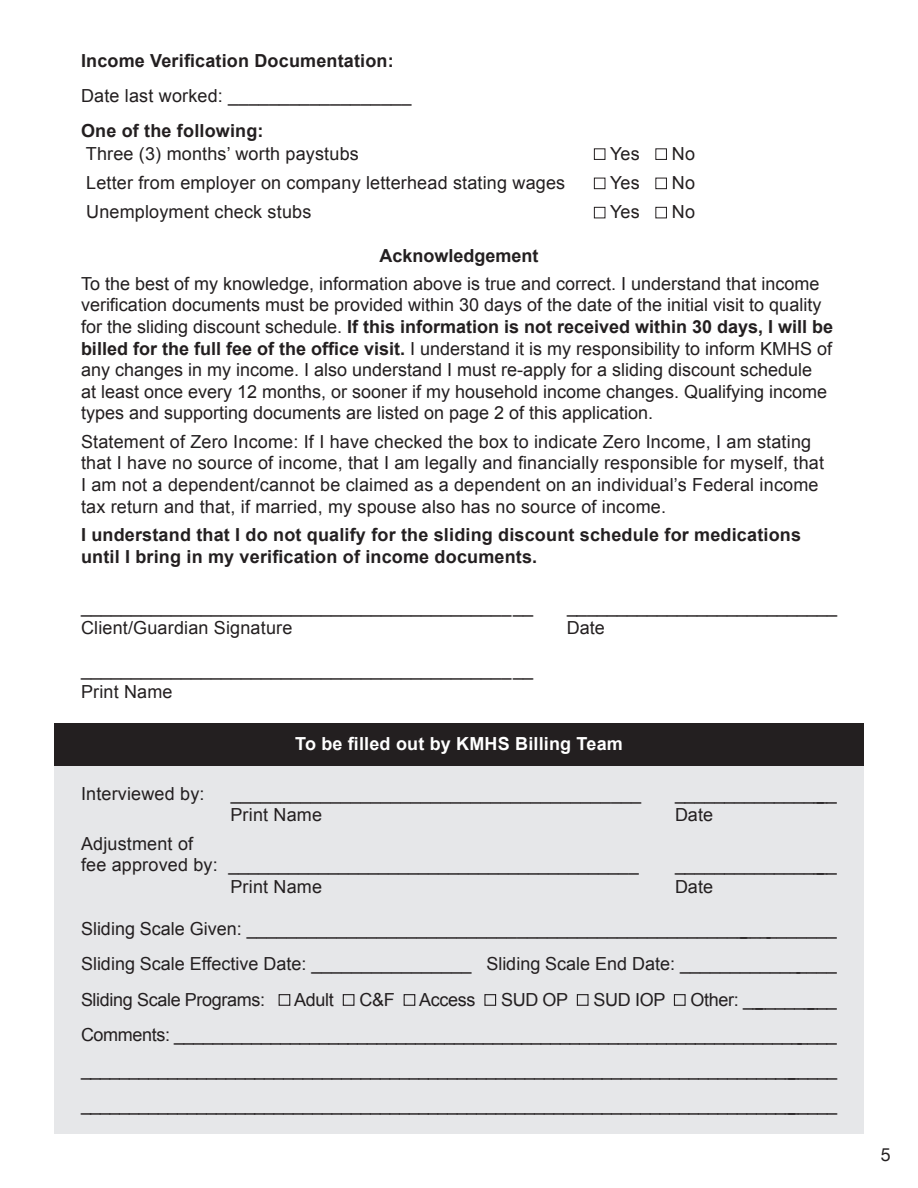
<style>
.page{position:relative;width:918px;height:1188px;background:#fff}
.page>*{position:absolute;margin:0;border:0;box-sizing:border-box;transform-origin:0 0}
.t1{font:18px/21.6px "Arial";color:#231f20}
.t2{font:700 18px/21.6px "Arial";letter-spacing:.01em;color:#231f20}
.t3{font:18px "Arial";letter-spacing:-.02em;color:#231f20}
.t4{font:700 18px "Arial";letter-spacing:.01em;color:#fff}
.t5{font:18px "Helvetica Neue";color:#231f20}
.s1{font-weight:700}
</style>
<div class="page">
<div style="left:54px;top:731px;width:810px;height:402px;background:#e6e7e9"></div>
<div style="left:54px;top:723px;width:810px;height:43px;background:#231f20"></div>
<div style="left:594px;top:148px;width:11px;height:12px;border:1px solid #231f20"></div>
<div style="left:655px;top:148px;width:12px;height:12px;border:1px solid #231f20"></div>
<div style="left:594px;top:178px;width:11px;height:11px;border:1px solid #231f20"></div>
<div style="left:655px;top:178px;width:12px;height:11px;border:1px solid #231f20"></div>
<div style="left:594px;top:207px;width:11px;height:11px;border:1px solid #231f20"></div>
<div style="left:655px;top:207px;width:12px;height:11px;border:1px solid #231f20"></div>
<div style="left:279px;top:994px;width:11px;height:12px;border:1px solid #231f20"></div>
<div style="left:343px;top:994px;width:11px;height:12px;border:1px solid #231f20"></div>
<div style="left:404px;top:994px;width:11px;height:12px;border:1px solid #231f20"></div>
<div style="left:484px;top:994px;width:12px;height:12px;border:1px solid #231f20"></div>
<div style="left:577px;top:994px;width:12px;height:12px;border:1px solid #231f20"></div>
<div style="left:674px;top:994px;width:12px;height:12px;border:1px solid #231f20"></div>
<p class="t2" style="left:81px;top:51px;width:314px">Income Verification Documentation:</p>
<p class="t1" style="left:81px;top:85px;width:332px">Date last worked: __________________</p>
<p class="t2" style="left:81px;top:121px;width:184px">One of the following:</p>
<p class="t1" style="left:86px;top:143px;width:275px">Three (3) months’ worth paystubs</p>
<p class="t1" style="left:610px;top:143px;width:31px">Yes</p>
<p class="t1" style="left:672px;top:143px;width:25px">No</p>
<p class="t1" style="left:86px;top:172px;width:481px">Letter from employer on company letterhead stating wages</p>
<p class="t1" style="left:610px;top:172px;width:31px">Yes</p>
<p class="t1" style="left:672px;top:172px;width:25px">No</p>
<p class="t1" style="left:86px;top:201px;width:227px">Unemployment check stubs</p>
<p class="t1" style="left:610px;top:201px;width:31px">Yes</p>
<p class="t1" style="left:672px;top:201px;width:25px">No</p>
<p class="t2" style="left:379px;top:245px;width:161px">Acknowledgement</p>
<p class="t1" style="left:81px;top:273px;width:754px">To the best of my knowledge, information above is true and correct. I understand that income verification documents must be provided within 30 days of the date of the initial visit to quality for the sliding discount schedule. <span class="s1">If this information is not received within 30 days, I will be billed for the full fee of the office visit.</span> I understand it is my responsibility to inform KMHS of any changes in my income. I also understand I must re-apply for a sliding discount schedule<br>at least once every 12 months, or sooner if my household income changes. Qualifying income types and supporting documents are listed on page 2 of this application.</p>
<p class="t1" style="left:81px;top:431px;width:745px">Statement of Zero Income: If I have checked the box to indicate Zero Income, I am stating that I have no source of income, that I am legally and financially responsible for myself, that I am not a dependent/cannot be claimed as a dependent on an individual’s Federal income tax return and that, if married, my spouse also has no source of income.</p>
<p class="t2" style="left:81px;top:524px;width:722px">I understand that I do not qualify for the sliding discount schedule for medications until I bring in my verification of income documents.</p>
<p class="t1" style="left:81px;top:596px;width:454px">_____________________________________________</p>
<p class="t1" style="left:567px;top:596px;width:272px">___________________________</p>
<p class="t1" style="left:81px;top:617px;width:213px">Client/Guardian Signature</p>
<p class="t1" style="left:567px;top:617px;width:40px">Date</p>
<p class="t1" style="left:81px;top:659px;width:454px">_____________________________________________</p>
<p class="t1" style="left:81px;top:681px;width:93px">Print Name</p>
<p class="t4" style="left:295px;top:732px;width:329px">To be filled out by KMHS Billing Team</p>
<p class="t1" style="left:81px;top:783px;width:125px">Interviewed by:</p>
<p class="t1" style="left:231px;top:783px;width:412px">_________________________________________</p>
<p class="t1" style="left:675px;top:783px;width:163px">_________________</p>
<p class="t1" style="left:230px;top:804px;width:93px">Print Name</p>
<p class="t1" style="left:675px;top:804px;width:40px">Date</p>
<p class="t1" style="left:81px;top:833px;width:114px">Adjustment of</p>
<p class="t1" style="left:81px;top:854px;width:559px">fee approved by: _________________________________________</p>
<p class="t1" style="left:675px;top:854px;width:163px">_________________</p>
<p class="t1" style="left:230px;top:876px;width:93px">Print Name</p>
<p class="t1" style="left:675px;top:876px;width:40px">Date</p>
<p class="t1" style="left:81px;top:918px;width:757px">Sliding Scale Given: ____________________________________________________________</p>
<p class="t1" style="left:81px;top:953px;width:758px">Sliding Scale Effective Date: ________________ Sliding Scale End Date: ________________</p>
<p class="t3" style="left:81px;top:988px;width:186px">Sliding Scale Programs:</p>
<p class="t1" style="left:294px;top:989px;width:41px">Adult</p>
<p class="t1" style="left:359px;top:989px;width:37px">C&amp;F</p>
<p class="t1" style="left:419px;top:989px;width:58px">Access</p>
<p class="t1" style="left:501px;top:989px;width:69px">SUD OP</p>
<p class="t1" style="left:594px;top:989px;width:73px">SUD IOP</p>
<p class="t1" style="left:691px;top:989px;width:148px">Other: ___________</p>
<p class="t3" style="left:81px;top:1023px;width:757px">Comments: _____________________________________________________________________</p>
<p class="t1" style="left:81px;top:1059px;width:758px">_______________________________________________________________________________</p>
<p class="t1" style="left:81px;top:1094px;width:758px">_______________________________________________________________________________</p>
<p class="t5" style="left:881px;top:1142px;width:12px">5</p>
</div>
